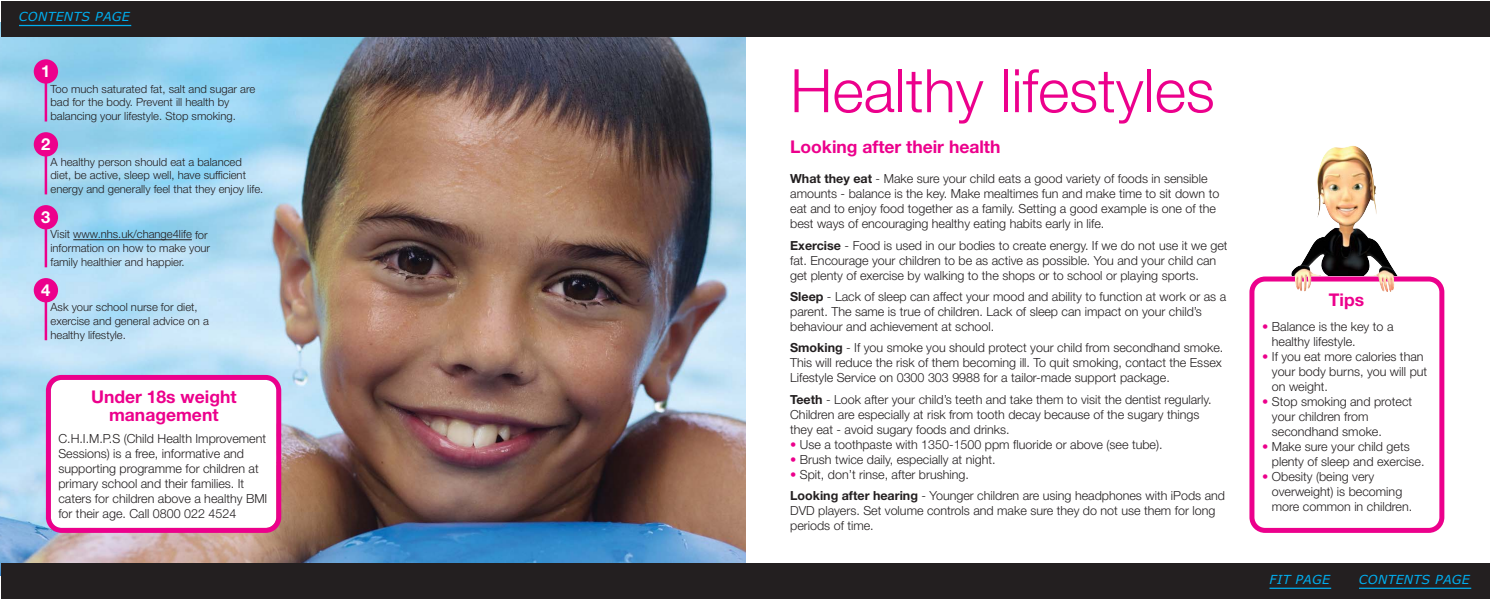
<style>
.page{position:relative;width:1490px;height:599px;background:#fff}
.page>*{position:absolute;margin:0;border:0;box-sizing:border-box;transform-origin:0 0}
.t1{font:300 60px "Helvetica Neue";color:#ec008c}
.t2{font:700 17.5px/17.5px "Helvetica Neue";color:#ec008c;text-align:center}
.t3{font:700 16.5px "Helvetica Neue";color:#fff}
.t4{font:300 12.5px/15px "Helvetica Neue";color:#231f20}
.t5{font:italic 12.5px "Verdana";letter-spacing:.025em;color:#00aeef}
.t6{font:300 11.25px/13.8px "Helvetica Neue";color:#231f20}
.s1{font-weight:700}
.s2{color:#ec008c}
</style>
<div class="page">
<img style="left:0;top:22px;width:745px;height:553px">
<svg style="left:1249px;top:276px;width:195px;height:256px"></svg>
<img style="left:1317px;top:145px;width:81px;height:145px">
<hr style="left:45px;top:76px;width:2px;height:45px;background:#ec008c">
<div style="left:34px;top:59px;width:24px;height:25px;background:#ec008c;border-radius:50%"></div>
<hr style="left:45px;top:149px;width:2px;height:45px;background:#ec008c">
<div style="left:34px;top:132px;width:24px;height:24px;background:#ec008c;border-radius:50%"></div>
<hr style="left:45px;top:222px;width:2px;height:45px;background:#ec008c">
<div style="left:34px;top:205px;width:24px;height:24px;background:#ec008c;border-radius:50%"></div>
<hr style="left:73px;top:239px;width:119px;height:1px;background:#231f20">
<hr style="left:45px;top:295px;width:2px;height:45px;background:#ec008c">
<div style="left:34px;top:278px;width:24px;height:24px;background:#ec008c;border-radius:50%"></div>
<svg style="left:46px;top:375px;width:235px;height:157px"></svg>
<div style="left:1px;top:1px;width:1488px;height:35px;background:#231f20"></div>
<hr style="left:19px;top:25px;width:112px;height:1px;background:#00aeef">
<div style="left:1px;top:563px;width:1488px;height:35px;background:#231f20"></div>
<hr style="left:1269px;top:587px;width:62px;height:1px;background:#00aeef">
<hr style="left:1359px;top:587px;width:112px;height:1px;background:#00aeef">
<p class="t5" style="left:19px;top:10px;width:112px">CONTENTS PAGE</p>
<h3 class="t3" style="left:41px;top:65px;width:11px">1</h3>
<p class="t6" style="left:51px;top:83px;width:206px">Too much saturated fat, salt and sugar are bad for the body. Prevent ill health by balancing your lifestyle. Stop smoking.</p>
<p class="t6" style="left:51px;top:156px;width:214px">A healthy person should eat a balanced diet, be active, sleep well, have sufficient energy and generally feel that they enjoy life.</p>
<p class="t6" style="left:51px;top:228px;width:161px">Visit www.nhs.uk/change4life for information on how to make your family healthier and happier.</p>
<h3 class="t3" style="left:41px;top:138px;width:11px">2</h3>
<h3 class="t3" style="left:41px;top:211px;width:11px">3</h3>
<h3 class="t3" style="left:41px;top:284px;width:11px">4</h3>
<p class="t6" style="left:51px;top:301px;width:160px">Ask your school nurse for diet, exercise and general advice on a healthy lifestyle.</p>
<h2 class="t2" style="left:91px;top:389px;width:147px">Under 18s weight management</h2>
<p class="t4" style="left:58px;top:432px;width:210px">C.H.I.M.P.S (Child Health Improvement Sessions) is a free, informative and supporting programme for children at primary school and their families. It caters for children above a healthy BMI for their age. Call 0800 022 4524</p>
<h1 class="t1" style="left:790px;top:69px;width:426px">Healthy lifestyles</h1>
<h2 class="t2" style="left:790px;top:139px;width:212px">Looking after their health</h2>
<p class="t4" style="left:790px;top:172px;width:431px"><span class="s1">What they eat</span> - Make sure your child eats a good variety of foods in sensible amounts - balance is the key. Make mealtimes fun and make time to sit down to eat and to enjoy food together as a family. Setting a good example is one of the best ways of encouraging healthy eating habits early in life.</p>
<p class="t4" style="left:790px;top:239px;width:439px"><span class="s1">Exercise</span> - Food is used in our bodies to create energy. If we do not use it we get fat. Encourage your children to be as active as possible. You and your child can get plenty of exercise by walking to the shops or to school or playing sports.</p>
<p class="t4" style="left:790px;top:290px;width:437px"><span class="s1">Sleep</span> - Lack of sleep can affect your mood and ability to function at work or as a parent. The same is true of children. Lack of sleep can impact on your child’s behaviour and achievement at school.</p>
<p class="t4" style="left:790px;top:341px;width:435px"><span class="s1">Smoking</span> - If you smoke you should protect your child from secondhand smoke.<br>This will reduce the risk of them becoming ill. To quit smoking, contact the Essex<br>Lifestyle Service on 0300 303 9988 for a tailor-made support package.</p>
<p class="t4" style="left:790px;top:392px;width:423px"><span class="s1">Teeth</span> - Look after your child’s teeth and take them to visit the dentist regularly.<br>Children are especially at risk from tooth decay because of the sugary things they eat - avoid sugary foods and drinks.</p>
<p class="t4" style="left:790px;top:437px;width:374px"><span class="s2">•</span> Use a toothpaste with 1350-1500 ppm fluoride or above (see tube).</p>
<p class="t4" style="left:790px;top:452px;width:207px"><span class="s2">•</span> Brush twice daily, especially at night.</p>
<p class="t4" style="left:790px;top:464px;width:436px;line-height:21.2px"><span class="s2">•</span> Spit, don’t rinse, after brushing.<br><span class="s1">Looking after hearing</span> - Younger children are using headphones with iPods and</p>
<p class="t4" style="left:790px;top:504px;width:427px">DVD players. Set volume controls and make sure they do not use them for long periods of time.</p>
<h2 class="t2" style="left:1329px;top:292px;width:37px">Tips</h2>
<p class="t4" style="left:1272px;top:320px;width:123px;text-indent:-10px"><span class="s2">•</span> Balance is the key to a healthy lifestyle.</p>
<p class="t4" style="left:1272px;top:350px;width:157px;text-indent:-10px"><span class="s2">•</span> If you eat more calories than your body burns, you will put on weight.</p>
<p class="t4" style="left:1272px;top:395px;width:142px;text-indent:-10px"><span class="s2">•</span> Stop smoking and protect your children from secondhand smoke.</p>
<p class="t4" style="left:1272px;top:440px;width:154px;text-indent:-10px"><span class="s2">•</span> Make sure your child gets plenty of sleep and exercise.</p>
<p class="t4" style="left:1272px;top:470px;width:142px;text-indent:-10px"><span class="s2">•</span> Obesity (being very overweight) is becoming more common in children.</p>
<p class="t5" style="left:1269px;top:572px;width:62px">FIT PAGE</p>
<p class="t5" style="left:1358px;top:572px;width:112px">CONTENTS PAGE</p>
</div>
